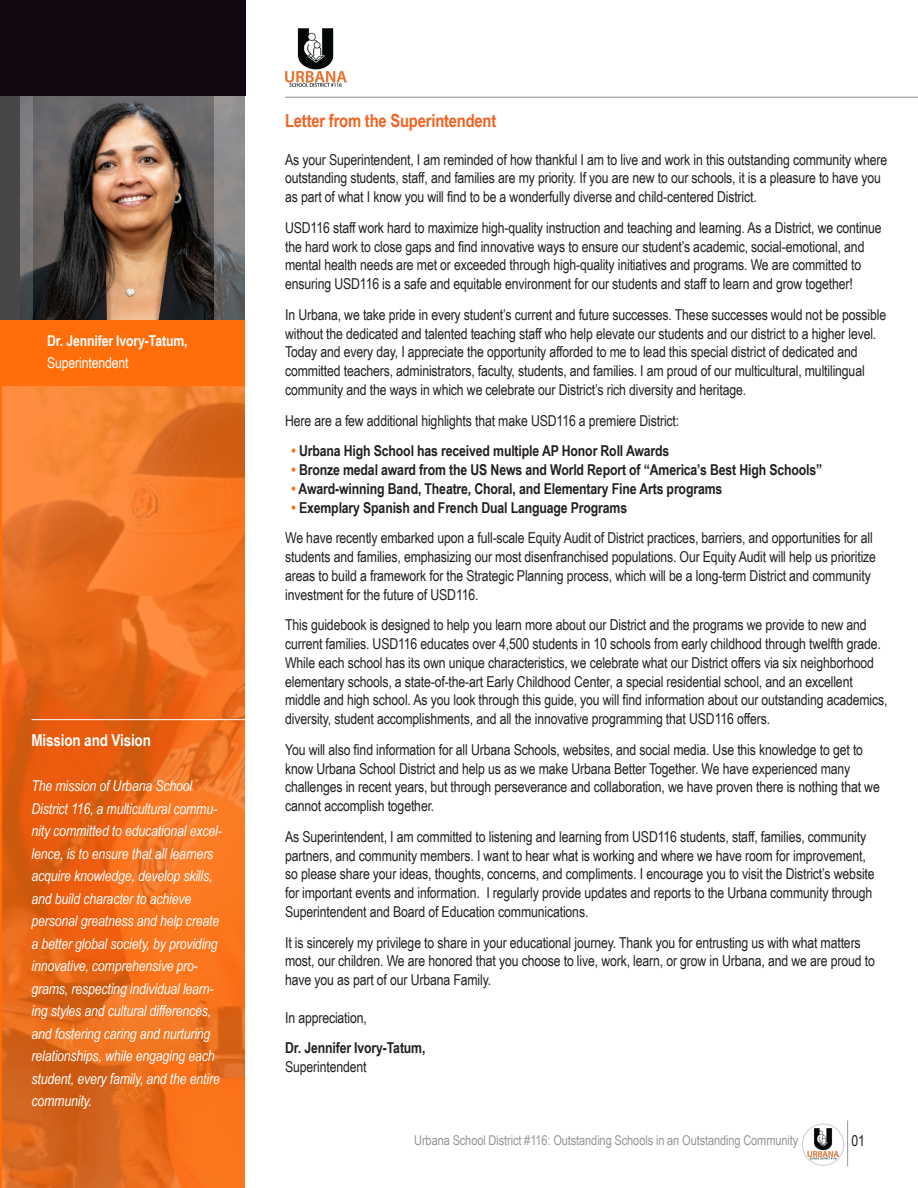
<style>
.page{position:relative;width:918px;height:1188px;background:#fff}
.page>*{position:absolute;margin:0;border:0;box-sizing:border-box;transform-origin:0 0}
.t1{font:700 18px "Arial Narrow";letter-spacing:-.01em;color:#f26221}
.t2{font:700 16.5px "Arial Narrow";letter-spacing:-.01em;color:#fff}
.t3{font:15px/18.8px "Arial Narrow";letter-spacing:-.01em;color:#231f20}
.t4{font:italic 15px/22.5px "Arial Narrow";letter-spacing:-.01em;color:#fff}
.t5{font:700 15px "Arial Narrow";letter-spacing:-.01em;color:#231f20}
.t6{font:700 15px "Arial Narrow";letter-spacing:-.01em;color:#fff}
.t7{font:15px "Arial Narrow";letter-spacing:-.01em;color:#fff}
.t8{font:13.5px "Arial Narrow";letter-spacing:-.01em;color:#939598}
.s1{color:#ff6e0b}
</style>
<div class="page">
<hr style="left:0;top:0;width:4px;height:1188px;background:#ff6e0b">
<div style="left:1px;top:320px;width:244px;height:868px;background:#ff6e0b"></div>
<img style="left:2px;top:387px;width:243px;height:801px">
<img style="left:32px;top:95px;width:212px;height:225px">
<img style="left:285px;top:28px;width:62px;height:59px">
<hr style="left:285px;top:97px;width:633px;height:1px;background:#8d8f92">
<hr style="left:847px;top:1120px;width:1px;height:46px;background:#95979a">
<svg style="left:0;top:95px;width:32px;height:225px;background:#575556"></svg>
<svg style="left:214px;top:95px;width:31px;height:224px;background:#7f7f7f"></svg>
<div style="left:0;top:0;width:245px;height:95px;background:#110811"></div>
<hr style="left:32px;top:719px;width:220px;height:1px;background:#fff">
<svg style="left:802px;top:1124px;width:42px;height:41px"></svg>
<div style="left:802px;top:1124px;width:42px;height:42px;border:1px solid #cbccce;border-radius:50%"></div>
<img style="left:807px;top:1129px;width:32px;height:30px">
<p class="t6" style="left:47px;top:329px;width:142px">Dr. Jennifer Ivory-Tatum,</p>
<p class="t7" style="left:47px;top:352px;width:83px">Superintendent</p>
<p class="t2" style="left:32px;top:728px;width:121px">Mission and Vision</p>
<p class="t4" style="left:32px;top:775px;width:192px">The mission of Urbana School District 116, a multicultural commu&shy;nity committed to educational excel&shy;lence, is to ensure that all learners acquire knowledge, develop skills, and build character to achieve personal greatness and help create a better global society, by providing innovative, comprehensive pro&shy;grams, respecting individual learn&shy;ing styles and cultural differences, and fostering caring and nurturing relationships, while engaging each student, every family, and the entire community.</p>
<p class="t1" style="left:285px;top:107px;width:213px">Letter from the Superintendent</p>
<p class="t3" style="left:285px;top:149px;width:604px">As your Superintendent, I am reminded of how thankful I am to live and work in this outstanding community where outstanding students, staff, and families are my priority. If you are new to our schools, it is a pleasure to have you as part of what I know you will find to be a wonderfully diverse and child-centered District.</p>
<p class="t3" style="left:285px;top:218px;width:598px">USD116 staff work hard to maximize high-quality instruction and teaching and learning. As a District, we continue the hard work to close gaps and find innovative ways to ensure our student’s academic, social-emotional, and mental health needs are met or exceeded through high-quality initiatives and programs. We are committed to ensuring USD116 is a safe and equitable environment for our students and staff to learn and grow together!</p>
<p class="t3" style="left:285px;top:305px;width:603px">In Urbana, we take pride in every student’s current and future successes. These successes would not be possible without the dedicated and talented teaching staff who help elevate our students and our district to a higher level.<br>Today and every day, I appreciate the opportunity afforded to me to lead this special district of dedicated and committed teachers, administrators, faculty, students, and families. I am proud of our multicultural, multilingual community and the ways in which we celebrate our District’s rich diversity and heritage.</p>
<p class="t3" style="left:285px;top:410px;width:396px">Here are a few additional highlights that make USD116 a premiere District:</p>
<p class="t5" style="left:292px;top:440px;width:379px"><span class="s1">•</span> Urbana High School has received multiple AP Honor Roll Awards</p>
<p class="t5" style="left:292px;top:458px;width:532px"><span class="s1">•</span> Bronze medal award from the US News and World Report of “America’s Best High Schools”</p>
<p class="t5" style="left:292px;top:477px;width:432px"><span class="s1">•</span> Award-winning Band, Theatre, Choral, and Elementary Fine Arts programs</p>
<p class="t5" style="left:292px;top:496px;width:337px"><span class="s1">•</span> Exemplary Spanish and French Dual Language Programs</p>
<p class="t3" style="left:285px;top:528px;width:592px">We have recently embarked upon a full-scale Equity Audit of District practices, barriers, and opportunities for all students and families, emphasizing our most disenfranchised populations. Our Equity Audit will help us prioritize areas to build a framework for the Strategic Planning process, which will be a long-term District and community investment for the future of USD116.</p>
<p class="t3" style="left:285px;top:615px;width:604px">This guidebook is designed to help you learn more about our District and the programs we provide to new and current families. USD116 educates over 4,500 students in 10 schools from early childhood through twelfth grade.<br>While each school has its own unique characteristics, we celebrate what our District offers via six neighborhood elementary schools, a state-of-the-art Early Childhood Center, a special residential school, and an excellent middle and high school. As you look through this guide, you will find information about our outstanding academics, diversity, student accomplishments, and all the innovative programming that USD116 offers.</p>
<p class="t3" style="left:285px;top:740px;width:596px">You will also find information for all Urbana Schools, websites, and social media. Use this knowledge to get to know Urbana School District and help us as we make Urbana Better Together. We have experienced many challenges in recent years, but through perseverance and collaboration, we have proven there is nothing that we cannot accomplish together.</p>
<p class="t3" style="left:285px;top:827px;width:591px">As Superintendent, I am committed to listening and learning from USD116 students, staff, families, community partners, and community members. I want to hear what is working and where we have room for improvement, so please share your ideas, thoughts, concerns, and compliments. I encourage you to visit the District’s website for important events and information. I regularly provide updates and reports to the Urbana community through Superintendent and Board of Education communications.</p>
<p class="t3" style="left:285px;top:932px;width:591px">It is sincerely my privilege to share in your educational journey. Thank you for entrusting us with what matters most, our children. We are honored that you choose to live, work, learn, or grow in Urbana, and we are proud to have you as part of our Urbana Family.</p>
<p class="t3" style="left:285px;top:1007px;width:83px">In appreciation,</p>
<p class="t5" style="left:285px;top:1037px;width:142px">Dr. Jennifer Ivory-Tatum,</p>
<p class="t3" style="left:285px;top:1057px;width:83px">Superintendent</p>
<p class="t8" style="left:414px;top:1131px;width:386px">Urbana School District #116: Outstanding Schools in an Outstanding Community</p>
<p class="t3" style="left:851px;top:1131px;width:15px">01</p>
</div>
